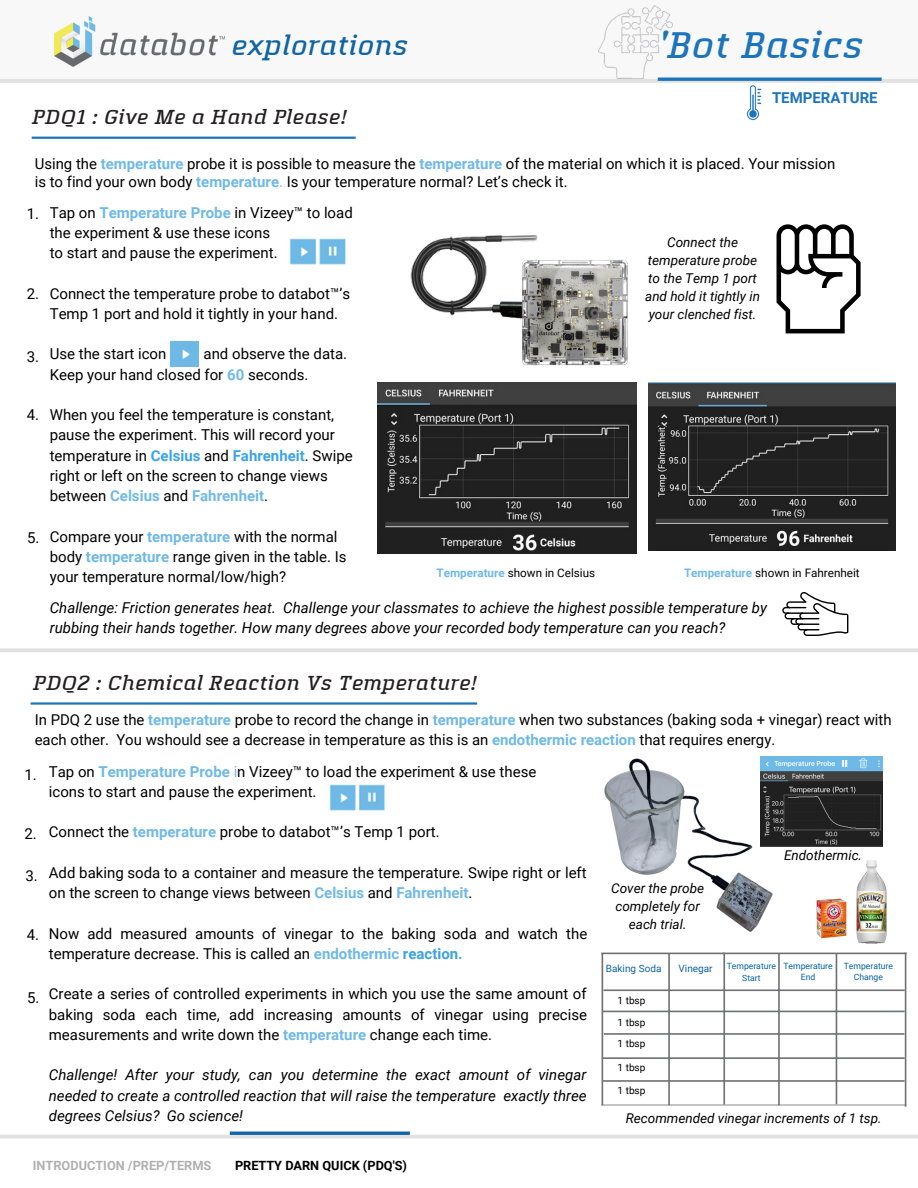
<style>
.page{position:relative;width:918px;height:1188px;background:#fff}
.page>*{position:absolute;margin:0;border:0;box-sizing:border-box;transform-origin:0 0}
.t1{font:italic 500 38.4px "Quitador W01";color:#1c75bc}
.t2{font:italic 500 28.5px "Quitador W01";color:#0e64a4}
.t3{font:italic 500 21px "Quitador W01";color:#231f20}
.t4{font:15px/20.2px "Roboto";color:#000}
.t5{font:italic 15px/20.2px "Roboto";color:#000;text-align:justify}
.t6{font:700 15px "Roboto";color:#1c75bc}
.t7{font:italic 13.5px/18px "Roboto";color:#000;text-align:center}
.t8{font:700 12.75px "Roboto";color:#b0b0b0}
.t9{font:700 12.75px "Roboto";color:#000}
.t10{font:11.7px "Roboto";color:#000}
.t11{font:10.05px "Roboto";color:#000}
.t12{font:10.05px "Roboto";color:#0e64a4}
.t13{font:8.55px/11.9px "Roboto";color:#0060a1;text-align:center}
.s1{font-weight:700;color:#6fb9e7}
.s2{color:#6fb9e7}
.s3{font-weight:700;color:#3ca3e5}
</style>
<div class="page">
<img style="left:746px;top:85px;width:16px;height:36px">
<div style="left:0;top:0;width:918px;height:81px;background:#f8f8f8"></div>
<hr style="left:0;top:79px;width:918px;height:4px;background:#e1e1e1">
<img style="left:55px;top:17px;width:170px;height:49px">
<hr style="left:0;top:1135px;width:918px;height:3px;background:#e1e1e1">
<hr style="left:658px;top:78px;width:224px;height:3px;background:#1c75bc">
<img style="left:599px;top:5px;width:74px;height:73px">
<hr style="left:32px;top:137px;width:324px;height:2px;background:#1c75bc">
<hr style="left:0;top:649px;width:918px;height:3px;background:#e1e1e1">
<hr style="left:31px;top:702px;width:446px;height:3px;background:#1c75bc">
<hr style="left:230px;top:1132px;width:180px;height:3px;background:#0e64a4">
<img style="left:648px;top:382px;width:248px;height:169px">
<img style="left:329px;top:784px;width:56px;height:27px">
<img style="left:289px;top:238px;width:57px;height:27px">
<img style="left:410px;top:235px;width:128px;height:83px">
<img style="left:514px;top:251px;width:114px;height:115px">
<img style="left:377px;top:382px;width:259px;height:171px">
<hr style="left:601px;top:1105px;width:305px;height:1px;background:#6f7074">
<hr style="left:601px;top:953px;width:306px;height:1px;background:#6f7074">
<hr style="left:604px;top:989px;width:301px;height:2px;background:#6f7074">
<hr style="left:604px;top:1033px;width:300px;height:2px;background:#6f7074">
<hr style="left:905px;top:953px;width:1px;height:154px;background:#6f7074">
<hr style="left:668px;top:953px;width:2px;height:152px;background:#6f7074">
<hr style="left:602px;top:953px;width:1px;height:152px;background:#6f7074">
<hr style="left:602px;top:1011px;width:303px;height:1px;background:#6f7074">
<hr style="left:602px;top:1080px;width:303px;height:2px;background:#6f7074">
<hr style="left:602px;top:1057px;width:303px;height:2px;background:#6f7074">
<hr style="left:723px;top:953px;width:2px;height:152px;background:#6f7074">
<hr style="left:778px;top:954px;width:2px;height:151px;background:#6f7074">
<hr style="left:836px;top:953px;width:1px;height:151px;background:#6f7074">
<svg style="left:777px;top:224px;width:84px;height:109px"></svg>
<svg style="left:782px;top:592px;width:66px;height:44px"></svg>
<img style="left:604px;top:756px;width:207px;height:175px">
<img style="left:816px;top:899px;width:16px;height:40px">
<img style="left:761px;top:757px;width:121px;height:90px">
<img style="left:832px;top:861px;width:55px;height:83px">
<img style="left:170px;top:342px;width:28px;height:24px">
<h2 class="t2" style="left:231px;top:27px;width:178px">explorations</h2>
<h1 class="t1" style="left:658px;top:20px;width:207px">'Bot Basics</h1>
<h3 class="t3" style="left:32px;top:103px;width:317px">PDQ1 : Give Me a Hand Please!</h3>
<p class="t6" style="left:772px;top:89px;width:107px">TEMPERATURE</p>
<p class="t4" style="left:35px;top:155px;width:802px;line-height:18px">Using the <span class="s1">temperature</span> probe it is possible to measure the <span class="s1">temperature</span> of the material on which it is placed. Your mission is to find your own body <span class="s1">temperature</span><span class="s2">.</span> Is your temperature normal? Let’s check it.</p>
<p class="t4" style="left:27px;top:204px;width:14px">1.</p>
<p class="t4" style="left:27px;top:284px;width:14px">2.</p>
<p class="t4" style="left:27px;top:347px;width:14px">3.</p>
<p class="t4" style="left:27px;top:405px;width:14px">4.</p>
<p class="t4" style="left:27px;top:528px;width:14px">5.</p>
<p class="t4" style="left:50px;top:202px;width:305px">Tap on <span class="s1">Temperature Probe</span> in Vizeey™ to load the experiment &amp; use these icons<br>to start and pause the experiment.</p>
<p class="t4" style="left:50px;top:283px;width:302px">Connect the temperature probe to databot™’s<br>Temp 1 port and hold it tightly in your hand.</p>
<p class="t4" style="left:50px;top:344px;width:118px">Use the start icon</p>
<p class="t4" style="left:50px;top:344px;width:299px;text-indent:154px">and observe the data.<br>Keep your hand closed for <span class="s1">60</span> seconds.</p>
<p class="t4" style="left:50px;top:405px;width:304px">When you feel the temperature is constant, pause the experiment. This will record your temperature in <span class="s3">Celsius</span> and <span class="s3">Fahrenheit</span>. Swipe right or left on the screen to change views between <span class="s1">Celsius</span> and <span class="s1">Fahrenheit</span>.</p>
<p class="t4" style="left:50px;top:526px;width:298px">Compare your <span class="s1">temperature</span> with the normal body <span class="s1">temperature</span> range given in the table. Is your temperature normal/low/high?</p>
<p class="t7" style="left:645px;top:234px;width:116px">Connect the temperature probe to the Temp 1 port and hold it tightly in your clenched fist.</p>
<p class="t10" style="left:437px;top:566px;width:160px"><span class="s1">Temperature</span> shown in Celsius</p>
<p class="t10" style="left:684px;top:566px;width:177px"><span class="s1">Temperature</span> shown in Fahrenheit</p>
<p class="t5" style="left:50px;top:598px;width:719px">Challenge: Friction generates heat. Challenge your classmates to achieve the highest possible temperature by rubbing their hands together. How many degrees above your recorded body temperature can you reach?</p>
<h3 class="t3" style="left:33px;top:670px;width:446px">PDQ2 : Chemical Reaction Vs Temperature!</h3>
<p class="t4" style="left:35px;top:709px;width:858px">In PDQ 2 use the <span class="s1">temperature</span> probe to record the change in <span class="s1">temperature</span> when two substances (baking soda + vinegar) react with each other. You wshould see a decrease in temperature as this is an <span class="s1">endothermic reaction</span> that requires energy.</p>
<p class="t4" style="left:24px;top:765px;width:14px">1.</p>
<p class="t4" style="left:24px;top:824px;width:14px">2.</p>
<p class="t4" style="left:25px;top:866px;width:14px">3.</p>
<p class="t4" style="left:27px;top:925px;width:14px">4.</p>
<p class="t4" style="left:27px;top:988px;width:14px">5.</p>
<p class="t4" style="left:49px;top:761px;width:489px">Tap on <span class="s1">Temperature Probe</span> <span class="s2">i</span>n Vizeey™ to load the experiment &amp; use these icons to start and pause the experiment.</p>
<p class="t4" style="left:49px;top:822px;width:392px">Connect the <span class="s1">temperature</span> probe to databot™’s Temp 1 port.</p>
<p class="t4" style="left:49px;top:863px;width:539px">Add baking soda to a container and measure the temperature. Swipe right or left on the screen to change views between <span class="s1">Celsius</span> and <span class="s1">Fahrenheit</span>.</p>
<p class="t4" style="left:49px;top:923px;width:540px">Now add measured amounts of vinegar to the baking soda and watch the temperature decrease. This is called an <span class="s1">endothermic</span> <span class="s3">reaction.</span></p>
<p class="t4" style="left:49px;top:984px;width:540px;text-align:justify">Create a series of controlled experiments in which you use the same amount of baking soda each time, add increasing amounts of vinegar using precise measurements and write down the <span class="s1">temperature</span> change each time.</p>
<p class="t5" style="left:49px;top:1065px;width:539px">Challenge! After your study, can you determine the exact amount of vinegar needed to create a controlled reaction that will raise the temperature exactly three degrees Celsius? Go science!</p>
<p class="t8" style="left:33px;top:1158px;width:180px">INTRODUCTION /PREP/TERMS</p>
<p class="t9" style="left:235px;top:1158px;width:174px">PRETTY DARN QUICK (PDQ'S)</p>
<p class="t7" style="left:611px;top:879px;width:95px">Cover the probe completely for each trial.</p>
<p class="t7" style="left:784px;top:847px;width:80px">Endothermic.</p>
<p class="t13" style="left:783px;top:960px;width:51px">Temperature<br>End</p>
<p class="t12" style="left:606px;top:963px;width:57px">Baking Soda</p>
<p class="t12" style="left:679px;top:963px;width:36px">Vinegar</p>
<p class="t13" style="left:727px;top:960px;width:51px">Temperature<br>Start</p>
<p class="t11" style="left:618px;top:1016px;width:29px">1 tbsp</p>
<p class="t11" style="left:618px;top:995px;width:29px">1 tbsp</p>
<p class="t11" style="left:618px;top:1038px;width:29px">1 tbsp</p>
<p class="t11" style="left:618px;top:1061px;width:29px">1 tbsp</p>
<p class="t11" style="left:618px;top:1085px;width:29px">1 tbsp</p>
<p class="t13" style="left:844px;top:960px;width:51px">Temperature<br>Change</p>
<p class="t7" style="left:626px;top:1109px;width:257px">Recommended vinegar increments of 1 tsp.</p>
</div>
